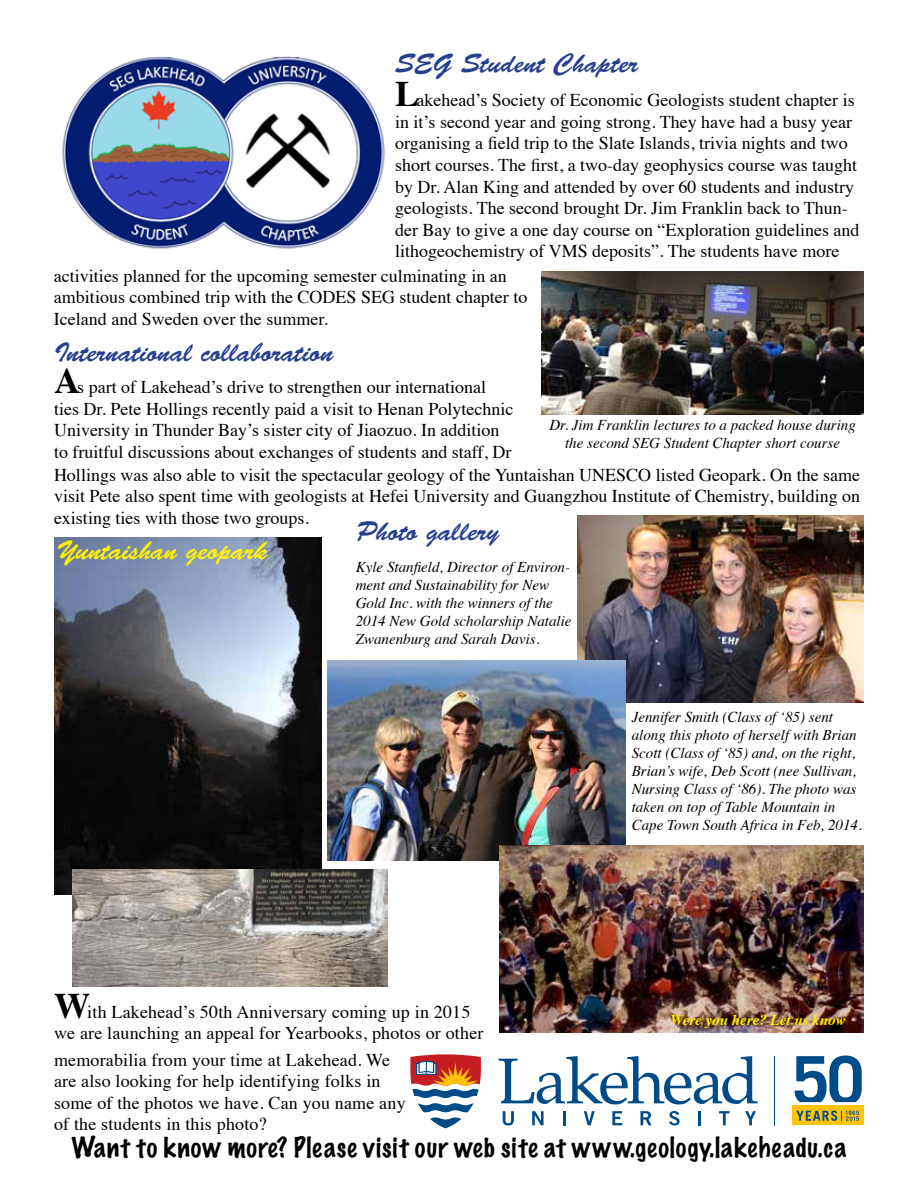
<style>
.page{position:relative;width:918px;height:1188px;background:#fff}
.page>*{position:absolute;margin:0;border:0;box-sizing:border-box;transform-origin:0 0}
.t1{font:27px "Brush Script Std";color:#25408f}
.t2{font:27px "Brush Script Std";color:#fff200}
.t3{font:100 25.5px "Marker Felt";letter-spacing:.045em;color:#000}
.t4{font:18px/21.6px "Times";color:#000}
.t5{font:italic 15px/18px "Times";color:#000}
.t6{font:italic 700 15px "Times";color:#fff200}
.s1{font-weight:700;font-size:36px}
</style>
<div class="page">
<svg style="left:795px;top:1055px;width:67px;height:47px"></svg>
<hr style="left:775px;top:1056px;width:1px;height:69px;background:#004b88">
<svg style="left:503px;top:1111px;width:11px;height:15px"></svg>
<svg style="left:532px;top:1111px;width:12px;height:14px"></svg>
<hr style="left:563px;top:1111px;width:3px;height:14px;background:#004b88">
<svg style="left:584px;top:1111px;width:11px;height:14px"></svg>
<svg style="left:612px;top:1111px;width:10px;height:14px"></svg>
<svg style="left:640px;top:1111px;width:12px;height:14px"></svg>
<svg style="left:669px;top:1111px;width:11px;height:15px"></svg>
<hr style="left:698px;top:1111px;width:3px;height:14px;background:#004b88">
<svg style="left:719px;top:1111px;width:11px;height:14px"></svg>
<svg style="left:745px;top:1111px;width:11px;height:14px"></svg>
<svg style="left:499px;top:1056px;width:259px;height:49px"></svg>
<svg style="left:410px;top:1054px;width:71px;height:74px"></svg>
<div style="left:792px;top:1106px;width:72px;height:19px;background:#ffc20e"></div>
<svg style="left:796px;top:1111px;width:63px;height:10px"></svg>
<img style="left:62px;top:56px;width:323px;height:193px">
<img style="left:541px;top:271px;width:323px;height:143px">
<img style="left:577px;top:515px;width:287px;height:188px">
<img style="left:328px;top:660px;width:298px;height:200px">
<img style="left:54px;top:537px;width:268px;height:357px">
<img style="left:73px;top:869px;width:315px;height:118px">
<img style="left:499px;top:845px;width:365px;height:188px">
<h1 class="t1" style="left:395px;top:49px;width:245px">SEG Student Chapter</h1>
<p class="t4" style="left:395px;top:88px;width:466px"><span class="s1">L</span>akehead’s Society of Economic Geologists student chapter is in it’s second year and going strong. They have had a busy year organising a field trip to the Slate Islands, trivia nights and two short courses. The first, a two-day geophysics course was taught by Dr. Alan King and attended by over 60 students and industry geologists. The second brought Dr. Jim Franklin back to Thun&shy;der Bay to give a one day course on “Exploration guidelines and lithogeochemistry of VMS deposits”. The students have more</p>
<p class="t4" style="left:54px;top:263px;width:475px">activities planned for the upcoming semester culminating in an ambitious combined trip with the CODES SEG student chapter to<br>Iceland and Sweden over the summer.</p>
<h1 class="t1" style="left:54px;top:337px;width:281px">International collaboration</h1>
<p class="t4" style="left:54px;top:375px;width:808px"><span class="s1">A</span>s part of Lakehead’s drive to strengthen our international<br>ties Dr. Pete Hollings recently paid a visit to Henan Polytechnic<br>University in Thunder Bay’s sister city of Jiaozuo. In addition<br>to fruitful discussions about exchanges of students and staff, Dr<br>Hollings was also able to visit the spectacular geology of the Yuntaishan UNESCO listed Geopark. On the same visit Pete also spent time with geologists at Hefei University and Guangzhou Institute of Chemistry, building on existing ties with those two groups.</p>
<h1 class="t2" style="left:57px;top:535px;width:212px">Yuntaishan geopark</h1>
<p class="t5" style="left:549px;top:415px;width:308px;text-align:center">Dr. Jim Franklin lectures to a packed house during the second SEG Student Chapter short course</p>
<h1 class="t1" style="left:356px;top:516px;width:144px">Photo gallery</h1>
<p class="t5" style="left:356px;top:557px;width:217px">Kyle Stanfield, Director of Environ&shy;ment and Sustainability for New<br>Gold Inc. with the winners of the<br>2014 New Gold scholarship Natalie<br>Zwanenburg and Sarah Davis.</p>
<p class="t5" style="left:632px;top:707px;width:232px">Jennifer Smith (Class of ‘85) sent along this photo of herself with Brian Scott (Class of ‘85) and, on the right, Brian’s wife, Deb Scott (nee Sullivan, Nursing Class of ‘86). The photo was taken on top of Table Mountain in Cape Town South Africa in Feb, 2014.</p>
<p class="t4" style="left:54px;top:999px;width:431px"><span class="s1">W</span>ith Lakehead’s 50th Anniversary coming up in 2015 we are launching an appeal for Yearbooks, photos or other</p>
<p class="t4" style="left:54px;top:1047px;width:353px">memorabilia from your time at Lakehead. We are also looking for help identifying folks in some of the photos we have. Can you name any of the students in this photo?</p>
<p class="t6" style="left:670px;top:1006px;width:177px">Were you here? Let us know</p>
<h2 class="t3" style="left:72px;top:1130px;width:776px">Want to know more? Please visit our web site at www.geology.lakeheadu.ca</h2>
</div>
